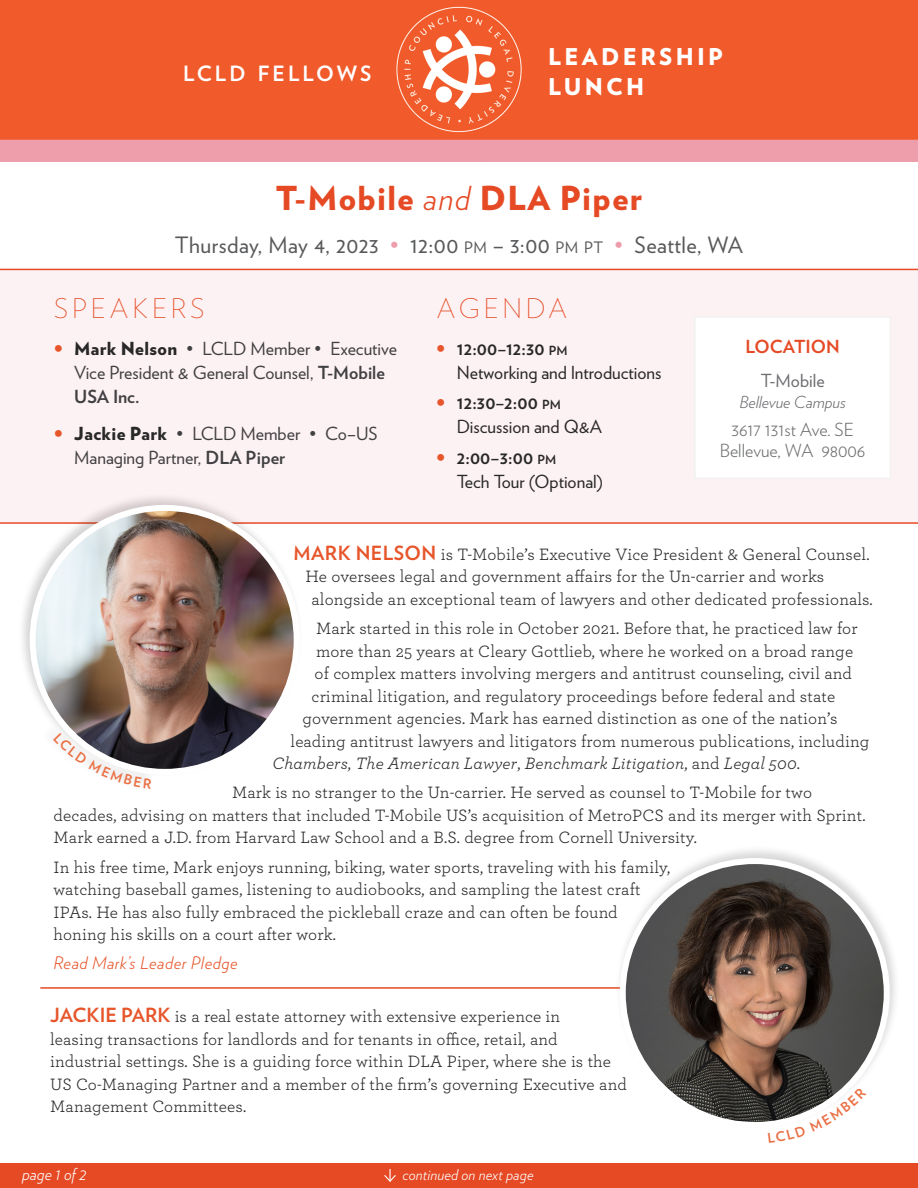
<style>
.page{position:relative;width:918px;height:1188px;background:#fff}
.page>*{position:absolute;margin:0;border:0;box-sizing:border-box;transform-origin:0 0}
.t1{font:900 33px "Verlag";letter-spacing:.04em;color:#e54a25}
.t2{font:200 27px "Verlag";letter-spacing:.14em;color:#e54a25}
.t3{font:900 23.1px/30px "Verlag";letter-spacing:.145em;color:#fff}
.t4{font:22.5px "Verlag";letter-spacing:.02em;color:#58595b}
.t5{font:700 21px "Verlag";letter-spacing:.145em;color:#fff}
.t6{font:18px/24px "Verlag";color:#414042}
.t7{font:18px/24px "Verlag";color:#292829}
.t8{font:300 18px/21px "Verlag";color:#6d6e71;text-align:center}
.t9{font:700 18px "Verlag";color:#e54a25}
.t10{font:18px "Verlag";color:#6d6e71}
.t11{font:17.25px/22.5px "Archer";letter-spacing:.01em;color:#292829}
.t12{font:italic 17.25px "Archer";letter-spacing:.01em;color:#292829}
.t13{font:italic 300 17.25px "Verlag";letter-spacing:.03em;color:#e7552b}
.t14{font:italic 300 16.5px "Verlag";color:#6d6e71}
.t15{font:italic 300 16.5px "Verlag";letter-spacing:-.005em;color:#fff}
.t16{font:italic 300 15px "Verlag";letter-spacing:.01em;color:#fff}
.s1{font-weight:300;font-style:italic}
.s2{color:#ed9dac}
.s3{font-size:15.75px}
.s4{font-style:inherit}
.s5{font-weight:900;color:#e7552b}
.s6{font-weight:900;color:#292829}
.s7{font-weight:700}
.s8{font-weight:700;font-size:12.6px}
.s9{font-family:"Verlag";font-weight:700;font-size:19.5px;color:#e7552b}
.s10{font-style:normal}
</style>
<div class="page">
<div style="left:0;top:269px;width:918px;height:255px;background:#fdf2f3"></div>
<div style="left:0;top:1164px;width:918px;height:24px;background:#e54a25"></div>
<div style="left:17px;top:492px;width:286px;height:299px;background:#000;opacity:.17"></div>
<img style="left:33px;top:508px;width:264px;height:264px;border-radius:132px">
<div style="left:30px;top:505px;width:270px;height:270px;border:6px solid #fff;border-radius:50%"></div>
<div style="left:694px;top:316px;width:197px;height:163px;background:#fff;border:2px solid #f1f1f2"></div>
<svg style="left:384px;top:1169px;width:12px;height:13px"></svg>
<hr style="left:40px;top:987px;width:832px;height:2px;background:#e54a25">
<div style="left:615px;top:844px;width:286px;height:286px;background:#000;opacity:.16"></div>
<img style="left:623px;top:861px;width:264px;height:264px;border-radius:132px">
<div style="left:620px;top:858px;width:270px;height:270px;border:6px solid #fff;border-radius:50%"></div>
<img style="left:0;top:0;width:918px;height:162px">
<svg style="left:53px;top:733px;width:99px;height:56px"></svg>
<svg style="left:768px;top:1087px;width:99px;height:43px"></svg>
<p class="t5" style="left:183px;top:57px;width:190px">LCLD FELLOWS</p>
<h3 class="t3" style="left:548px;top:41px;width:177px">LEADERSHIP<br>LUNCH</h3>
<h1 class="t1" style="left:276px;top:171px;width:368px">T-Mobile <span class="s1">and</span> DLA Piper</h1>
<h3 class="t4" style="left:175px;top:228px;width:570px">Thursday, May 4, 2023 <span class="s2">•</span> 12:00 <span class="s3">pm</span> <span class="s4">–</span> 3:00 <span class="s3">pm pt</span> <span class="s2">•</span> Seattle, WA</h3>
<h2 class="t2" style="left:54px;top:289px;width:152px">SPEAKERS</h2>
<p class="t6" style="left:74px;top:335px;width:325px;text-indent:-20px"><span class="s5">•</span> <span class="s6">Mark Nelson</span> • LCLD Member • Executive<br>Vice President &amp; General Counsel, <span class="s7">T-Mobile<br>USA Inc.</span></p>
<p class="t6" style="left:74px;top:421px;width:305px;text-indent:-20px"><span class="s5">•</span> <span class="s6">Jackie Park</span> • LCLD Member • Co–US<br>Managing Partner, <span class="s7">DLA Piper</span></p>
<h2 class="t2" style="left:437px;top:289px;width:132px">AGENDA</h2>
<p class="t7" style="left:457px;top:335px;width:206px;text-indent:-20px"><span class="s5">•</span> <span class="s7">12:00–12:30</span> <span class="s8">PM<br></span>Networking and Introductions</p>
<p class="t7" style="left:457px;top:390px;width:147px;text-indent:-20px"><span class="s5">•</span> <span class="s7">12:30–2:00</span> <span class="s8">PM<br></span>Discussion and Q&amp;A</p>
<p class="t7" style="left:457px;top:445px;width:148px;text-indent:-20px"><span class="s5">•</span> <span class="s7">2:00–3:00</span> <span class="s8">PM<br></span>Tech Tour (Optional)</p>
<p class="t9" style="left:746px;top:332px;width:96px">LOCATION</p>
<p class="t10" style="left:761px;top:367px;width:65px">T-Mobile</p>
<p class="t14" style="left:739px;top:390px;width:108px">Bellevue Campus</p>
<p class="t8" style="left:720px;top:418px;width:147px">3617 131st Ave. SE<br>Bellevue, WA 98006</p>
<p class="t11" style="left:294px;top:542px;width:577px"><span class="s9">MARK NELSON</span> is T-Mobile’s Executive Vice President &amp; General Counsel.</p>
<p class="t11" style="left:306px;top:565px;width:520px">He oversees legal and government affairs for the Un-carrier and works</p>
<p class="t11" style="left:312px;top:587px;width:563px">alongside an exceptional team of lawyers and other dedicated professionals.</p>
<p class="t11" style="left:316px;top:616px;width:543px">Mark started in this role in October 2021. Before that, he practiced law for</p>
<p class="t11" style="left:316px;top:639px;width:539px">more than 25 years at Cleary Gottlieb, where he worked on a broad range</p>
<p class="t11" style="left:315px;top:661px;width:539px">of complex matters involving mergers and antitrust counseling, civil and</p>
<p class="t11" style="left:312px;top:684px;width:525px">criminal litigation, and regulatory proceedings before federal and state</p>
<p class="t11" style="left:303px;top:706px;width:536px">government agencies. Mark has earned distinction as one of the nation’s</p>
<p class="t11" style="left:291px;top:729px;width:580px">leading antitrust lawyers and litigators from numerous publications, including</p>
<p class="t12" style="left:273px;top:751px;width:529px">Chambers<span class="s10">,</span> The American Lawyer<span class="s10">,</span> Benchmark Litigation<span class="s10">, and</span> Legal 500<span class="s10">.</span></p>
<p class="t11" style="left:54px;top:781px;width:813px;text-indent:179px">Mark is no stranger to the Un-carrier. He served as counsel to T-Mobile for two decades, advising on matters that included T-Mobile US’s acquisition of MetroPCS and its merger with Sprint.<br>Mark earned a J.D. from Harvard Law School and a B.S. degree from Cornell University.</p>
<p class="t11" style="left:54px;top:855px;width:618px">In his free time, Mark enjoys running, biking, water sports, traveling with his family, watching baseball games, listening to audiobooks, and sampling the latest craft IPAs. He has also fully embraced the pickleball craze and can often be found honing his skills on a court after work.</p>
<p class="t13" style="left:54px;top:950px;width:186px">Read Mark’s Leader Pledge</p>
<p class="t11" style="left:50px;top:1004px;width:578px"><span class="s9">JACKIE PARK</span> is a real estate attorney with extensive experience in<br>leasing transactions for landlords and for tenants in office, retail, and industrial settings. She is a guiding force within DLA Piper, where she is the US Co-Managing Partner and a member of the firm’s governing Executive and Management Committees.</p>
<p class="t15" style="left:22px;top:1162px;width:66px">page 1 of 2</p>
<p class="t16" style="left:402px;top:1164px;width:133px">continued on next page</p>
</div>
